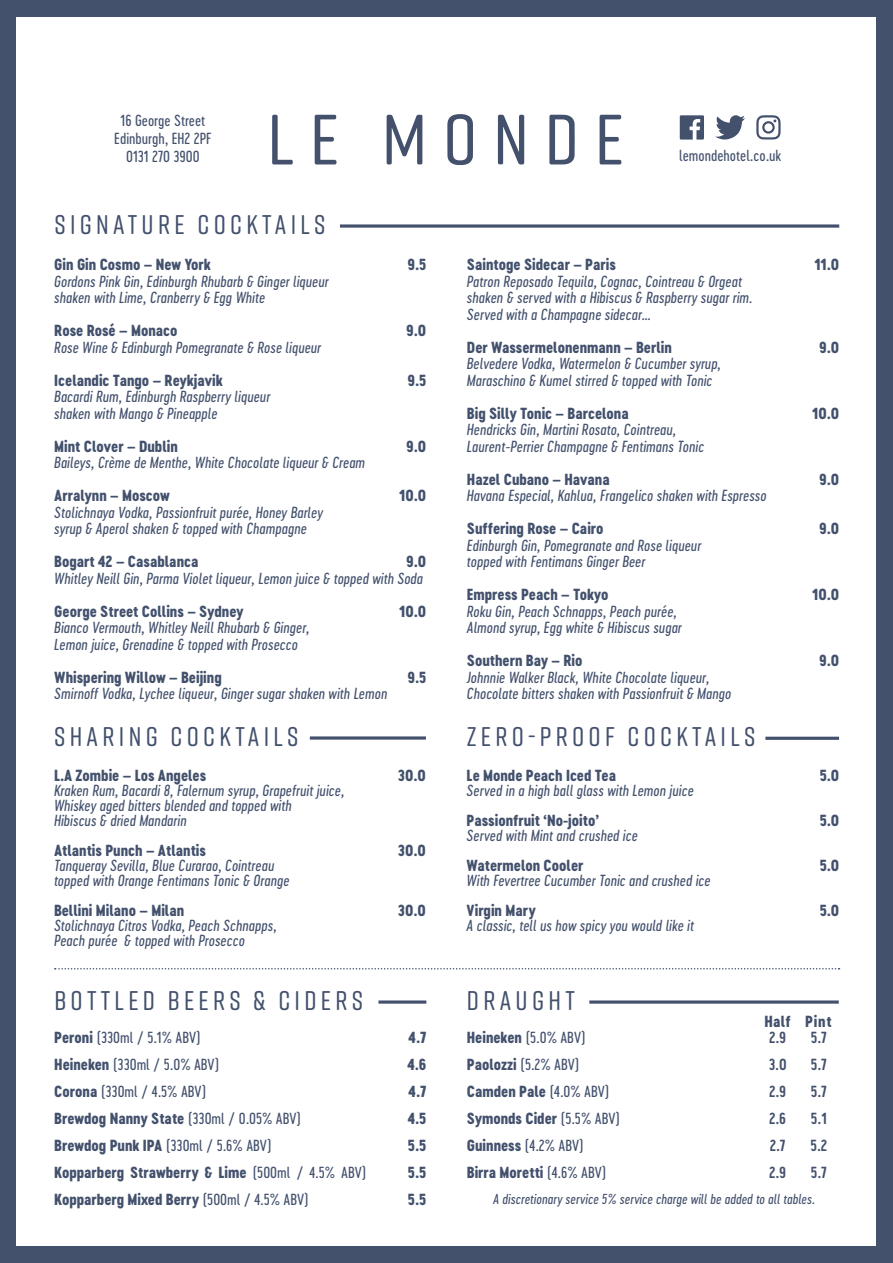
<style>
.page{position:relative;width:893px;height:1263px;background:#43516d}
.page>*{position:absolute;margin:0;border:0;box-sizing:border-box;transform-origin:0 0}
.t1{font:500 27px "Rift Soft";letter-spacing:.16em;color:#43516d}
.t2{font:italic 15px/16.5px "Cervo Neue Regular Neue";color:#43516d}
.t3{font:15px/27px "Cervo Neue Extra Bold Neue";color:#43516d}
.t4{font:15px/18px "Cervo Neue Regular Neue";color:#43516d;text-align:center}
.t5{font:15px/27px "Cervo Neue Semi Bold Neue";color:#43516d;text-align:justify}
.t6{font:15px "Cervo Neue Extra Bold Neue";letter-spacing:.03em;color:#43516d}
.t7{font:italic 13.5px "Cervo Neue Regular Neue";color:#43516d}
.s1{font-family:"Cervo Neue Extra Bold Neue"}
.s2{font-family:"Cervo Neue Regular Neue"}
</style>
<div class="page">
<div style="left:17px;top:17px;width:859px;height:1229px;background:#fff"></div>
<svg style="left:680px;top:115px;width:24px;height:25px"></svg>
<svg style="left:715px;top:115px;width:30px;height:25px"></svg>
<svg style="left:756px;top:115px;width:25px;height:25px"></svg>
<svg style="left:387px;top:115px;width:35px;height:49px"></svg>
<svg style="left:498px;top:115px;width:26px;height:49px"></svg>
<svg style="left:549px;top:115px;width:26px;height:49px"></svg>
<svg style="left:447px;top:114px;width:26px;height:51px"></svg>
<svg style="left:315px;top:115px;width:21px;height:49px"></svg>
<svg style="left:600px;top:115px;width:21px;height:49px"></svg>
<svg style="left:272px;top:115px;width:21px;height:49px"></svg>
<svg style="left:55px;top:968px;width:784px;height:1px"></svg>
<svg style="left:589px;top:1000px;width:250px;height:4px"></svg>
<svg style="left:378px;top:1000px;width:48px;height:4px"></svg>
<hr style="left:765px;top:737px;width:74px;height:3px;background:#43516d">
<svg style="left:310px;top:736px;width:116px;height:4px"></svg>
<svg style="left:340px;top:224px;width:499px;height:4px;background:#68738a"></svg>
<p class="t4" style="left:114px;top:111px;width:99px">16 George Street<br>Edinburgh, EH2 2PF<br>0131 270 3900</p>
<h1 class="t1" style="left:54px;top:205px;width:272px">SIGNATURE COCKTAILS</h1>
<p class="t3" style="left:54px;top:251px;width:158px">Gin Gin Cosmo – New York</p>
<p class="t3" style="left:407px;top:251px;width:20px">9.5</p>
<p class="t2" style="left:54px;top:273px;width:276px">Gordons Pink Gin, Edinburgh Rhubarb &amp; Ginger liqueur shaken with Lime, Cranberry &amp; Egg White</p>
<p class="t3" style="left:54px;top:317px;width:125px">Rose Rosé – Monaco</p>
<p class="t3" style="left:406px;top:317px;width:21px">9.0</p>
<p class="t2" style="left:54px;top:339px;width:268px">Rose Wine &amp; Edinburgh Pomegranate &amp; Rose liqueur</p>
<p class="t3" style="left:54px;top:366px;width:170px">Icelandic Tango – Reykjavik</p>
<p class="t3" style="left:407px;top:366px;width:20px">9.5</p>
<p class="t2" style="left:54px;top:388px;width:217px">Bacardi Rum, Edinburgh Raspberry liqueur shaken with Mango &amp; Pineapple</p>
<p class="t3" style="left:54px;top:432px;width:125px">Mint Clover – Dublin</p>
<p class="t3" style="left:406px;top:432px;width:21px">9.0</p>
<p class="t2" style="left:54px;top:454px;width:312px">Baileys, Crème de Menthe, White Chocolate liqueur &amp; Cream</p>
<p class="t3" style="left:54px;top:482px;width:117px">Arralynn – Moscow</p>
<p class="t3" style="left:399px;top:482px;width:29px">10.0</p>
<p class="t2" style="left:54px;top:504px;width:270px">Stolichnaya Vodka, Passionfruit purée, Honey Barley syrup &amp; Aperol shaken &amp; topped with Champagne</p>
<p class="t3" style="left:54px;top:548px;width:146px">Bogart 42 – Casablanca</p>
<p class="t3" style="left:406px;top:548px;width:21px">9.0</p>
<p class="t2" style="left:54px;top:570px;width:370px">Whitley Neill Gin, Parma Violet liqueur, Lemon juice &amp; topped with Soda</p>
<p class="t3" style="left:54px;top:597px;width:191px">George Street Collins – Sydney</p>
<p class="t3" style="left:399px;top:597px;width:29px">10.0</p>
<p class="t2" style="left:54px;top:619px;width:257px">Bianco Vermouth, Whitley Neill Rhubarb &amp; Ginger,<br>Lemon juice, Grenadine &amp; topped with Prosecco</p>
<p class="t3" style="left:54px;top:663px;width:169px">Whispering Willow – Beijing</p>
<p class="t3" style="left:407px;top:663px;width:20px">9.5</p>
<p class="t2" style="left:54px;top:685px;width:335px">Smirnoff Vodka, Lychee liqueur, Ginger sugar shaken with Lemon</p>
<h1 class="t1" style="left:54px;top:717px;width:246px">SHARING COCKTAILS</h1>
<p class="t3" style="left:54px;top:762px;width:154px">L.A Zombie – Los Angeles</p>
<p class="t3" style="left:398px;top:762px;width:29px">30.0</p>
<p class="t2" style="left:54px;top:783px;width:292px;line-height:15px">Kraken Rum, Bacardi 8, Falernum syrup, Grapefruit juice,<br>Whiskey aged bitters blended and topped with<br>Hibiscus &amp; dried Mandarin</p>
<p class="t3" style="left:54px;top:837px;width:153px">Atlantis Punch – Atlantis</p>
<p class="t3" style="left:398px;top:837px;width:29px">30.0</p>
<p class="t2" style="left:54px;top:858px;width:237px;line-height:15px">Tanqueray Sevilla, Blue Curarao, Cointreau topped with Orange Fentimans Tonic &amp; Orange</p>
<p class="t3" style="left:54px;top:897px;width:132px">Bellini Milano – Milan</p>
<p class="t3" style="left:398px;top:897px;width:29px">30.0</p>
<p class="t2" style="left:54px;top:918px;width:224px;line-height:15px">Stolichnaya Citros Vodka, Peach Schnapps,<br>Peach purée &amp; topped with Prosecco</p>
<h1 class="t1" style="left:54px;top:981px;width:310px">BOTTLED BEERS &amp; CIDERS</h1>
<p class="t4" style="left:54px;top:1029px;width:148px"><span class="s1">Peroni</span> (330ml / 5.1% ABV)</p>
<p class="t3" style="left:409px;top:1024px;width:19px">4.7</p>
<p class="t4" style="left:54px;top:1056px;width:167px"><span class="s1">Heineken</span> (330ml / 5.0% ABV)</p>
<p class="t3" style="left:407px;top:1051px;width:21px">4.6</p>
<p class="t4" style="left:54px;top:1083px;width:154px"><span class="s1">Corona</span> (330ml / 4.5% ABV)</p>
<p class="t3" style="left:409px;top:1078px;width:19px">4.7</p>
<p class="t3" style="left:54px;top:1105px;width:249px">Brewdog Nanny State <span class="s2">(330ml / 0.05% ABV)</span></p>
<p class="t3" style="left:408px;top:1105px;width:20px">4.5</p>
<p class="t4" style="left:54px;top:1137px;width:219px"><span class="s1">Brewdog Punk IPA</span> (330ml / 5.6% ABV)</p>
<p class="t3" style="left:408px;top:1132px;width:20px">5.5</p>
<p class="t3" style="left:54px;top:1159px;width:314px">Kopparberg Strawberry &amp; Lime <span class="s2">(500ml / 4.5% ABV)</span></p>
<p class="t3" style="left:408px;top:1159px;width:20px">5.5</p>
<p class="t3" style="left:54px;top:1186px;width:256px">Kopparberg Mixed Berry <span class="s2">(500ml / 4.5% ABV)</span></p>
<p class="t3" style="left:408px;top:1186px;width:20px">5.5</p>
<p class="t4" style="left:679px;top:146px;width:104px">lemondehotel.co.uk</p>
<p class="t3" style="left:467px;top:251px;width:150px">Saintoge Sidecar – Paris</p>
<p class="t3" style="left:814px;top:251px;width:26px">11.0</p>
<p class="t2" style="left:467px;top:273px;width:287px">Patron Reposado Tequila, Cognac, Cointreau &amp; Orgeat shaken &amp; served with a Hibiscus &amp; Raspberry sugar rim.<br>Served with a Champagne sidecar…</p>
<p class="t3" style="left:467px;top:333px;width:207px">Der Wassermelonenmann – Berlin</p>
<p class="t3" style="left:819px;top:333px;width:21px">9.0</p>
<p class="t2" style="left:467px;top:355px;width:256px">Belvedere Vodka, Watermelon &amp; Cucumber syrup,<br>Maraschino &amp; Kumel stirred &amp; topped with Tonic</p>
<p class="t3" style="left:467px;top:399px;width:163px">Big Silly Tonic – Barcelona</p>
<p class="t3" style="left:812px;top:399px;width:29px">10.0</p>
<p class="t2" style="left:467px;top:421px;width:239px">Hendricks Gin, Martini Rosato, Cointreau,<br>Laurent-Perrier Champagne &amp; Fentimans Tonic</p>
<p class="t3" style="left:467px;top:465px;width:144px">Hazel Cubano – Havana</p>
<p class="t3" style="left:819px;top:465px;width:21px">9.0</p>
<p class="t2" style="left:467px;top:487px;width:301px">Havana Especial, Kahlua, Frangelico shaken with Espresso</p>
<p class="t3" style="left:467px;top:515px;width:138px">Suffering Rose – Cairo</p>
<p class="t3" style="left:819px;top:515px;width:21px">9.0</p>
<p class="t2" style="left:467px;top:537px;width:236px">Edinburgh Gin, Pomegranate and Rose liqueur topped with Fentimans Ginger Beer</p>
<p class="t3" style="left:467px;top:581px;width:143px">Empress Peach – Tokyo</p>
<p class="t3" style="left:812px;top:581px;width:29px">10.0</p>
<p class="t2" style="left:467px;top:603px;width:216px">Roku Gin, Peach Schnapps, Peach purée,<br>Almond syrup, Egg white &amp; Hibiscus sugar</p>
<p class="t3" style="left:467px;top:647px;width:117px">Southern Bay – Rio</p>
<p class="t3" style="left:819px;top:647px;width:21px">9.0</p>
<p class="t2" style="left:467px;top:669px;width:266px">Johnnie Walker Black, White Chocolate liqueur,<br>Chocolate bitters shaken with Passionfruit &amp; Mango</p>
<h1 class="t1" style="left:467px;top:718px;width:290px">ZERO-PROOF COCKTAILS</h1>
<p class="t3" style="left:467px;top:762px;width:151px">Le Monde Peach Iced Tea</p>
<p class="t3" style="left:820px;top:762px;width:21px">5.0</p>
<p class="t2" style="left:467px;top:782px;width:229px">Served in a high ball glass with Lemon juice</p>
<p class="t3" style="left:467px;top:807px;width:134px">Passionfruit ‘No-joito’</p>
<p class="t3" style="left:820px;top:807px;width:21px">5.0</p>
<p class="t2" style="left:467px;top:827px;width:173px">Served with Mint and crushed ice</p>
<p class="t3" style="left:467px;top:852px;width:118px">Watermelon Cooler</p>
<p class="t3" style="left:820px;top:852px;width:21px">5.0</p>
<p class="t2" style="left:467px;top:872px;width:246px">With Fevertree Cucumber Tonic and crushed ice</p>
<p class="t3" style="left:467px;top:897px;width:71px">Virgin Mary</p>
<p class="t3" style="left:820px;top:897px;width:21px">5.0</p>
<p class="t2" style="left:467px;top:917px;width:229px">A classic, tell us how spicy you would like it</p>
<h1 class="t1" style="left:467px;top:981px;width:109px">DRAUGHT</h1>
<p class="t4" style="left:467px;top:1024px;width:121px;line-height:27px;text-align:left"><span class="s1">Heineken</span> (5.0% ABV)<br><span class="s1">Paolozzi</span> (5.2% ABV)</p>
<p class="t3" style="left:467px;top:1078px;width:155px">Camden Pale <span class="s2">(4.0% ABV)<br></span>Symonds Cider <span class="s2">(5.5% ABV)</span></p>
<p class="t4" style="left:467px;top:1137px;width:119px"><span class="s1">Guinness</span> (4.2% ABV)</p>
<p class="t3" style="left:467px;top:1159px;width:141px">Birra Moretti <span class="s2">(4.6% ABV)</span></p>
<p class="t6" style="left:765px;top:1011px;width:69px">Half Pint</p>
<p class="t5" style="left:769px;top:1024px;width:19px">2.9<br>3.0<br>2.9<br>2.6<br>2.7<br>2.9</p>
<p class="t5" style="left:810px;top:1024px;width:18px">5.7<br>5.7<br>5.7<br>5.1<br>5.2<br>5.7</p>
<p class="t7" style="left:493px;top:1190px;width:323px">A discretionary service 5% service charge will be added to all tables.</p>
</div>
